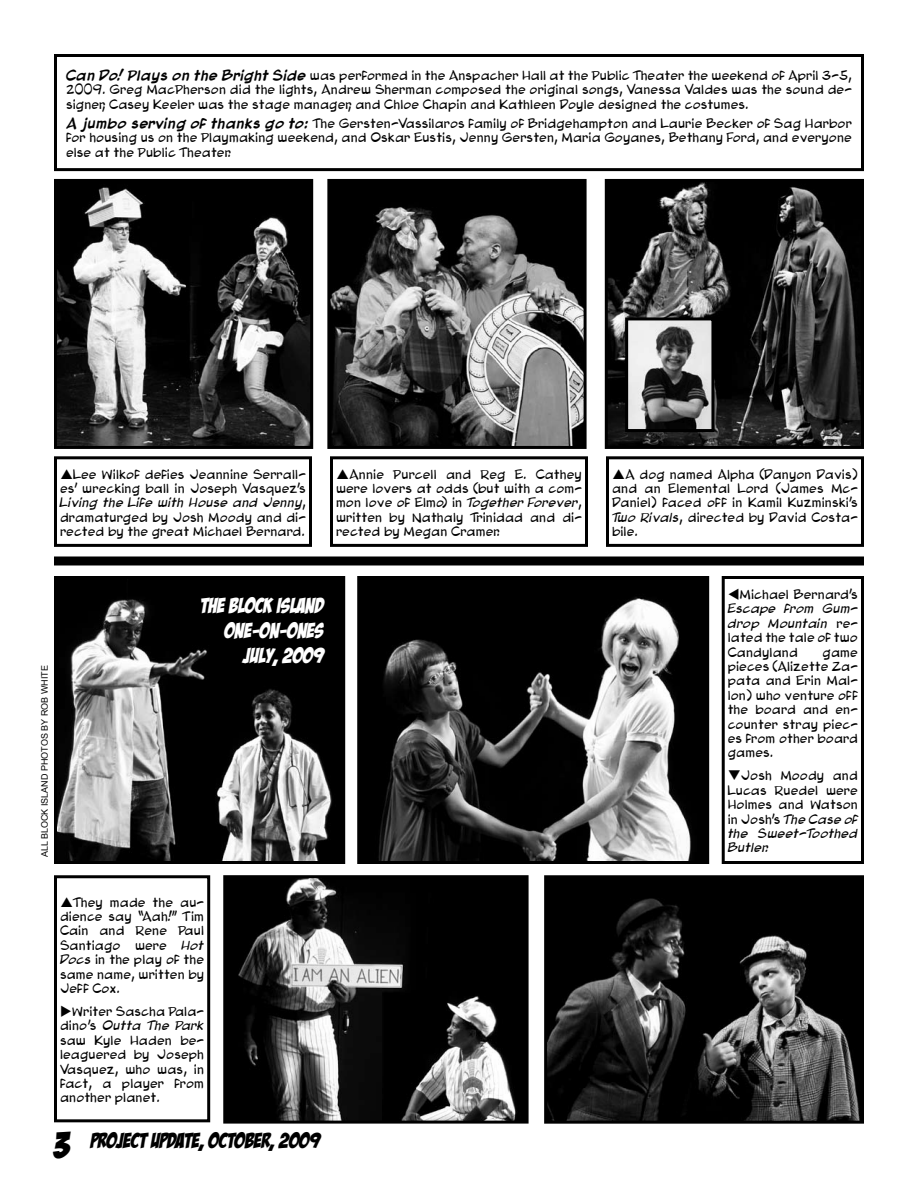
<style>
.page{position:relative;width:918px;height:1188px;background:#fff}
.page>*{position:absolute;margin:0;border:0;box-sizing:border-box;transform-origin:0 0}
.t1{font:21px/25.2px "Bada Boom BB";color:#fff;text-align:right}
.t2{font:21px "Bada Boom BB";color:#000}
.t3{font:12px/14.4px "Blambot Pro Lite";color:#000;text-align:justify}
.t4{font:9px "Arial";color:#000}
.s1{font-weight:700}
.s2{font-style:italic}
.s3{font-size:36px}
</style>
<div class="page">
<div style="left:54px;top:54px;width:810px;height:117px;border:3px solid #000"></div>
<img style="left:609px;top:183px;width:251px;height:262px">
<div style="left:605px;top:179px;width:259px;height:270px;border:3px solid #000"></div>
<img style="left:331px;top:183px;width:252px;height:262px">
<div style="left:327px;top:179px;width:260px;height:270px;border:3px solid #000"></div>
<img style="left:629px;top:321px;width:81px;height:107px">
<div style="left:625px;top:317px;width:89px;height:115px;border:3px solid #000"></div>
<img style="left:58px;top:183px;width:251px;height:262px">
<div style="left:54px;top:179px;width:259px;height:270px;border:3px solid #000"></div>
<div style="left:54px;top:456px;width:258px;height:91px;border:3px solid #000"></div>
<div style="left:330px;top:456px;width:258px;height:91px;border:3px solid #000"></div>
<div style="left:606px;top:456px;width:258px;height:91px;border:3px solid #000"></div>
<div style="left:54px;top:875px;width:156px;height:247px;border:3px solid #000"></div>
<img style="left:58px;top:580px;width:283px;height:280px">
<div style="left:54px;top:576px;width:291px;height:288px;border:3px solid #000"></div>
<div style="left:54px;top:556px;width:810px;height:9px;background:#000"></div>
<img style="left:361px;top:580px;width:344px;height:280px">
<div style="left:357px;top:576px;width:352px;height:288px;border:3px solid #000"></div>
<div style="left:722px;top:576px;width:142px;height:288px;border:3px solid #000"></div>
<img style="left:548px;top:879px;width:312px;height:241px">
<div style="left:544px;top:875px;width:320px;height:249px;border:3px solid #000"></div>
<img style="left:227px;top:879px;width:298px;height:241px">
<div style="left:223px;top:875px;width:306px;height:249px;border:3px solid #000"></div>
<p class="t3" style="left:66px;top:69px;width:787px"><span class="s1">Can Do! Plays on the Bright Side</span> was performed in the Anspacher Hall at the Public Theater the weekend of April 3-5, 2009. Greg MacPherson did the lights, Andrew Sherman composed the original songs, Vanessa Valdes was the sound de&shy;signer, Casey Keeler was the stage manager, and Chloe Chapin and Kathleen Doyle designed the costumes.</p>
<p class="t3" style="left:66px;top:116px;width:787px"><span class="s1">A jumbo serving of thanks go to:</span> The Gersten-Vassilaros family of Bridgehampton and Laurie Becker of Sag Harbor for housing us on the Playmaking weekend, and Oskar Eustis, Jenny Gersten, Maria Goyanes, Bethany Ford, and everyone else at the Public Theater.</p>
<p class="t3" style="left:60px;top:467px;width:248px;text-indent:13px">Lee Wilkof defies Jeannine Serrall&shy;es’ wrecking ball in Joseph Vasquez’s <span class="s2">Living the Life with House and Jenny</span>, dramaturged by Josh Moody and di&shy;rected by the great Michael Bernard.</p>
<p class="t3" style="left:336px;top:467px;width:248px;text-indent:13px">Annie Purcell and Reg E. Cathey were lovers at odds (but with a com&shy;mon love of Elmo) in <span class="s2">Together Forever</span>, written by Nathaly Trinidad and di&shy;rected by Megan Cramer.</p>
<p class="t3" style="left:612px;top:467px;width:248px;text-indent:13px">A dog named Alpha (Danyon Davis) and an Elemental Lord (James Mc-Daniel) faced off in Kamil Kuzminski’s <span class="s2">Two Rivals</span>, directed by David Costa&shy;bile.</p>
<p class="t4" style="left:39px;top:857px;width:193px;rotate:-90deg">ALL BLOCK ISLAND PHOTOS BY ROB WHITE</p>
<h1 class="t1" style="left:201px;top:593px;width:125px">THE BLOCK ISLAND<br>ONE-ON-ONES<br>JULY, 2009</h1>
<p class="t3" style="left:728px;top:588px;width:132px">▼Michael Bernard’s <span class="s2">Escape from Gum&shy;drop Mountain</span> re&shy;lated the tale of two Candyland</p>
<p class="t3" style="left:728px;top:645px;width:132px;text-indent:95px">game pieces (Alizette Za&shy;pata and Erin Mal&shy;lon) who venture off the board and en&shy;counter stray piec&shy;es from other board games.</p>
<p class="t3" style="left:728px;top:769px;width:132px">❑Josh Moody and Lucas Ruedel were Holmes and Watson in Josh’s <span class="s2">The Case of the Sweet-Toothed Butler.</span></p>
<p class="t3" style="left:60px;top:895px;width:146px;text-indent:13px">They made the au&shy;dience say “Aah!” Tim Cain and Rene Paul Santiago were <span class="s2">Hot Docs</span> in the play of the same name, written by Jeff Cox.</p>
<p class="t3" style="left:60px;top:1005px;width:146px">◆Writer Sascha Pala&shy;dino’s <span class="s2">Outta The Park </span>saw Kyle Haden be&shy;leaguered by Joseph Vasquez, who was, in fact, a player from another planet.</p>
<h1 class="t2" style="left:54px;top:1129px;width:268px"><span class="s3">3</span> PROJECT UPDATE, OCTOBER, 2009</h1>
</div>
